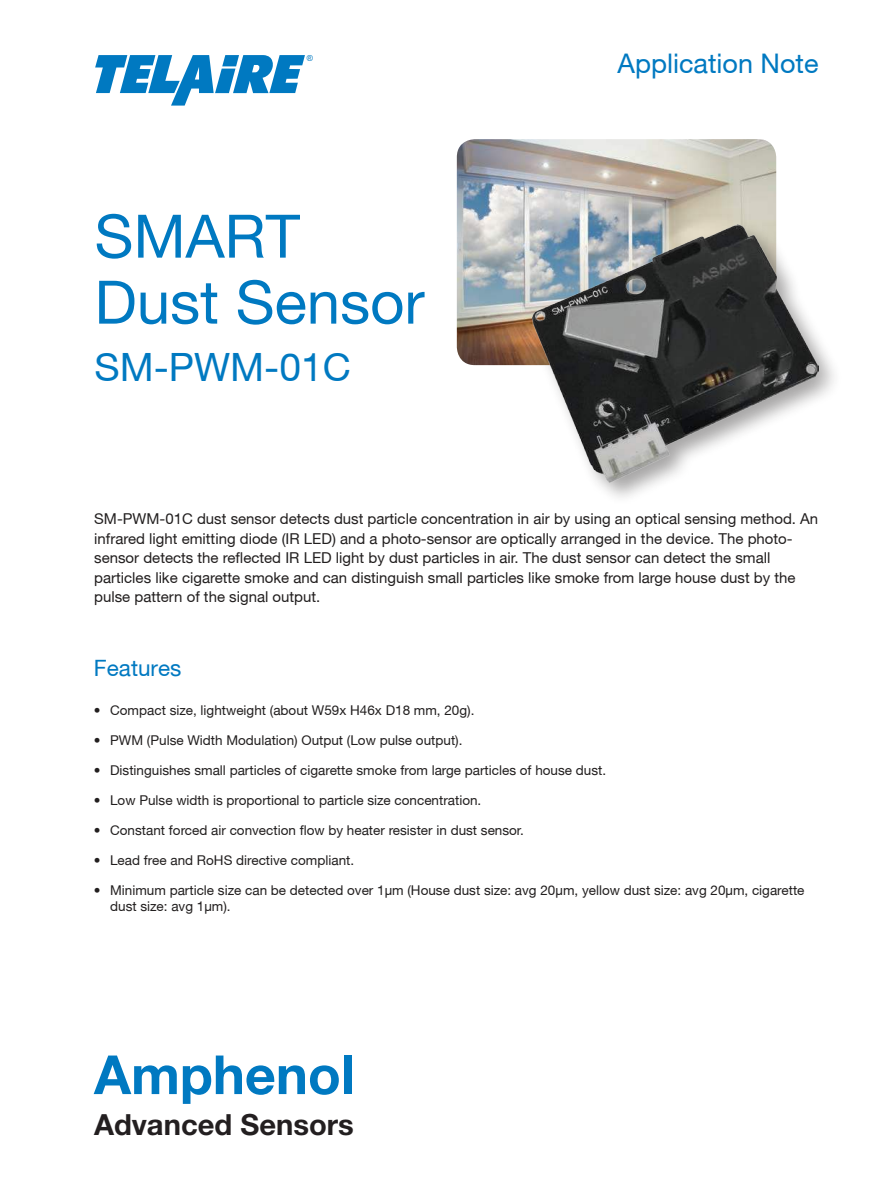
<style>
.page{position:relative;width:891px;height:1188px;background:#fff}
.page>*{position:absolute;margin:0;border:0;box-sizing:border-box;transform-origin:0 0}
.t1{font:60px/66px "Helvetica Neue";color:#0079c1}
.t2{font:700 54px "Helvetica Neue LT Std";color:#0079c1}
.t3{font:39px "Helvetica Neue";color:#0079c1}
.t4{font:700 29.1px "Helvetica Neue LT Std";color:#231f20}
.t5{font:27px "Helvetica Neue";color:#0079c1}
.t6{font:22.5px "Helvetica Neue";color:#0079c1}
.t7{font:15px/19.5px "Helvetica Neue";color:#221f1f}
.t8{font:13.5px/16.5px "Helvetica Neue";color:#221f1f}
.t9{font:8.4px "Arial";color:#0079c1}
</style>
<div class="page">
<svg style="left:95px;top:55px;width:210px;height:51px"></svg>
<img style="left:457px;top:139px;width:319px;height:226px">
<div style="left:527px;top:220px;width:315px;height:286px;background:#221f1f;opacity:.4"></div>
<img style="left:532px;top:225px;width:287px;height:258px">
<p class="t9" style="left:307px;top:53px;width:8px">®</p>
<h3 class="t5" style="left:618px;top:54px;width:203px">Application Note</h3>
<h1 class="t1" style="left:94px;top:209px;width:332px">SMART<br>Dust Sensor</h1>
<h3 class="t3" style="left:94px;top:352px;width:258px">SM-PWM-01C</h3>
<p class="t7" style="left:94px;top:511px;width:726px">SM-PWM-01C dust sensor detects dust particle concentration in air by using an optical sensing method. An infrared light emitting diode (IR LED) and a photo-sensor are optically arranged in the device. The photo&shy;sensor detects the re昀氀ected IR LED light by dust particles in air. The dust sensor can detect the small particles like cigarette smoke and can distinguish small particles like smoke from large house dust by the pulse pattern of the signal output.</p>
<h3 class="t6" style="left:94px;top:660px;width:89px">Features</h3>
<p class="t8" style="left:94px;top:703px;width:382px">• Compact size, lightweight (about W59x H46x D18 mm, 20g).</p>
<p class="t8" style="left:94px;top:733px;width:370px">• PWM (Pulse Width Modulation) Output (Low pulse output).</p>
<p class="t8" style="left:94px;top:763px;width:514px">• Distinguishes small particles of cigarette smoke from large particles of house dust.</p>
<p class="t8" style="left:94px;top:793px;width:389px">• Low Pulse width is proportional to particle size concentration.</p>
<p class="t8" style="left:94px;top:823px;width:431px">• Constant forced air convection 昀氀ow by heater resister in dust sensor.</p>
<p class="t8" style="left:94px;top:853px;width:262px">• Lead free and RoHS directive compliant.</p>
<p class="t8" style="left:110px;top:883px;width:696px;text-indent:-16px">• Minimum particle size can be detected over 1µm (House dust size: avg 20µm, yellow dust size: avg 20µm, cigarette dust size: avg 1µm).</p>
<h2 class="t2" style="left:94px;top:1055px;width:262px">Amphenol</h2>
<h3 class="t4" style="left:94px;top:1114px;width:261px">Advanced Sensors</h3>
</div>
